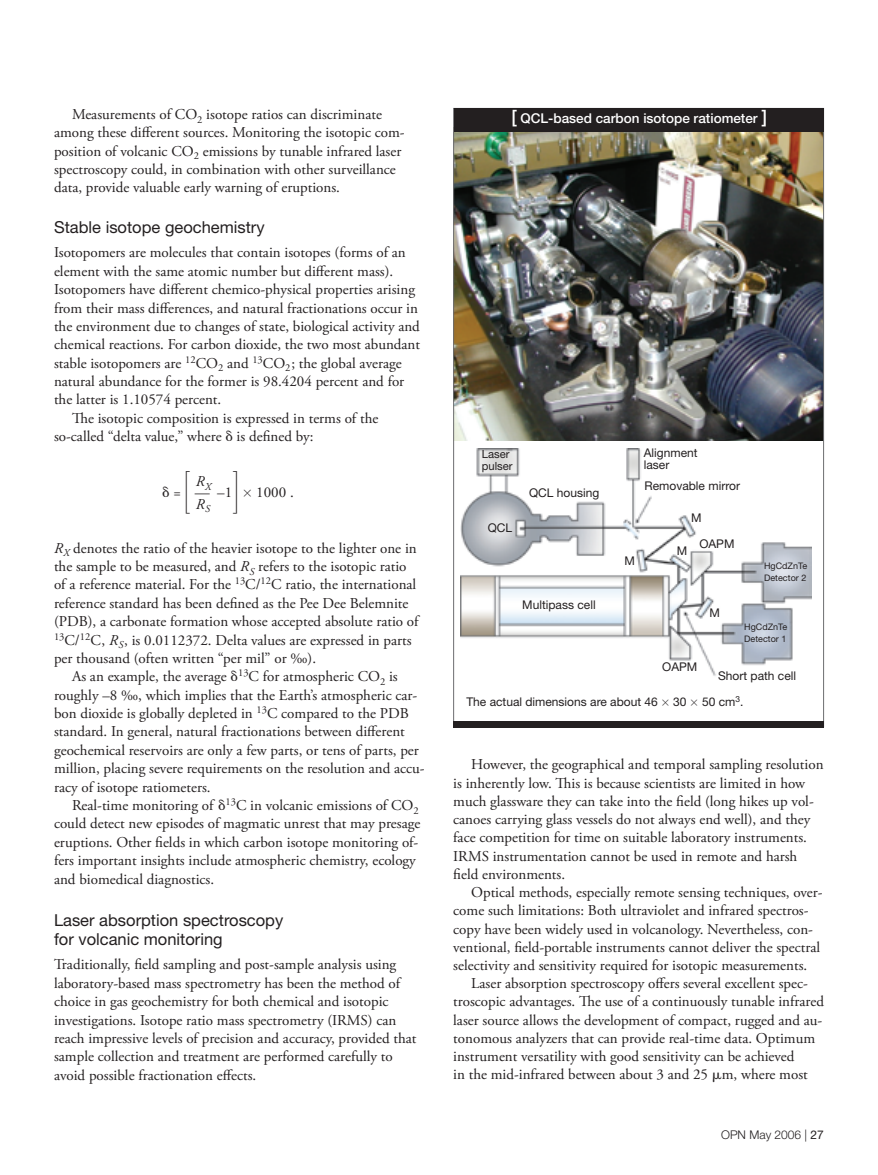
<style>
.page{position:relative;width:878px;height:1175px;background:#fff}
.page>*{position:absolute;margin:0;border:0;box-sizing:border-box;transform-origin:0 0}
.t1{font:48px "Mathematical Pi Three";color:#231f20;scale:.6 1}
.t2{font:16.5px/19.5px "Helvetica Neue";color:#231f20}
.t3{font:15px/18.3px "Adobe Garamond Pro";color:#231f20}
.t4{font:italic 15px "Adobe Garamond Pro";color:#231f20}
.t5{font:15px "Mathematical Pi One";color:#231f20}
.t6{font:500 13.5px "Helvetica Neue";color:#fff}
.t7{font:12px/12px "Helvetica Neue";color:#231f20}
.t8{font:300 12px "Helvetica Neue";color:#231f20}
.t9{font:11.25px/12px "Helvetica Neue";color:#231f20}
.t10{font:9px/12px "Helvetica Neue";color:#231f20}
.s1{font-family:"Mathematical Pi One"}
.s2{font-family:"Adobe Garamond Pro"}
.s3{font-family:"Mathematical Pi One";font-size:12px}
.s4{font-style:italic}
.s5{font-size:18px}
.s6{font-family:"Mathematical Pi One";font-size:10.5px}
.s7{font-weight:400}
</style>
<div class="page">
<img style="left:455px;top:131px;width:367px;height:309px">
<img style="left:460px;top:448px;width:352px;height:228px">
<div style="left:454px;top:108px;width:370px;height:23px;background:#231f20"></div>
<div style="left:453px;top:721px;width:371px;height:6px;background:#231f20"></div>
<p class="t3" style="left:54px;top:106px;width:352px;text-indent:18px">Measurements of CO<sub>2</sub> isotope ratios can discriminate among these different sources. Monitoring the isotopic com&shy;position of volcanic CO<sub>2</sub> emissions by tunable infrared laser spectroscopy could, in combination with other surveillance data, provide valuable early warning of eruptions.</p>
<p class="t2" style="left:54px;top:217px;width:212px">Stable isotope geochemistry</p>
<p class="t3" style="left:54px;top:244px;width:353px">Isotopomers are molecules that contain isotopes (forms of an</p>
<p class="t3" style="left:54px;top:262px;width:341px">element with the same atomic number but different mass).</p>
<p class="t3" style="left:54px;top:281px;width:362px">Isotopomers have different chemico-physical properties arising</p>
<p class="t3" style="left:54px;top:299px;width:365px">from their mass differences, and natural fractionations occur in</p>
<p class="t3" style="left:54px;top:317px;width:367px">the environment due to changes of state, biological activity and</p>
<p class="t3" style="left:54px;top:336px;width:367px">chemical reactions. For carbon dioxide, the two most abundant</p>
<p class="t3" style="left:54px;top:354px;width:349px">stable isotopomers are <sup>12</sup>CO<sub>2</sub> and <sup>13</sup>CO<sub>2</sub>; the global average</p>
<p class="t3" style="left:54px;top:373px;width:352px">natural abundance for the former is 98.4204 percent and for</p>
<p class="t3" style="left:54px;top:391px;width:169px">the latter is 1.10574 percent.</p>
<p class="t3" style="left:72px;top:409px;width:308px">The isotopic composition is expressed in terms of the</p>
<p class="t3" style="left:54px;top:428px;width:261px">so-called “delta value,” where <span class="s1">d</span> is defined by:</p>
<p class="t4" style="left:196px;top:472px;width:17px">R<sub>X</sub></p>
<p class="t5" style="left:162px;top:485px;width:20px">d <span class="s2">=</span></p>
<h1 class="t1" style="left:184px;top:454px;width:12px">F</h1>
<h1 class="t1" style="left:232px;top:454px;width:12px">G</h1>
<p class="t3" style="left:195px;top:483px;width:39px">— –1</p>
<p class="t3" style="left:242px;top:483px;width:53px"><span class="s3">3</span> 1000 .</p>
<p class="t4" style="left:196px;top:495px;width:16px">R<sub>S</sub></p>
<p class="t3" style="left:54px;top:539px;width:366px"><span class="s4">R</span><sub>X</sub> denotes the ratio of the heavier isotope to the lighter one in the sample to be measured, and <span class="s4">R</span><sub>S</sub> refers to the isotopic ratio of a reference material. For the <sup>13</sup>C/<sup>12</sup>C ratio, the international reference standard has been defined as the Pee Dee Belemnite (PDB), a carbonate formation whose accepted absolute ratio of <sup>13</sup>C/<sup>12</sup>C, <span class="s4">R</span><sub>S</sub>, is 0.0112372. Delta values are expressed in parts per thousand (often written “per mil” or ‰).</p>
<p class="t3" style="left:54px;top:668px;width:372px;text-indent:18px">As an example, the average <span class="s1">d</span><sup>13</sup>C for atmospheric CO<sub>2</sub> is roughly –8 ‰, which implies that the Earth’s atmospheric car&shy;bon dioxide is globally depleted in <sup>13</sup>C compared to the PDB standard. In general, natural fractionations between different geochemical reservoirs are only a few parts, or tens of parts, per million, placing severe requirements on the resolution and accu&shy;racy of isotope ratiometers.</p>
<p class="t3" style="left:54px;top:796px;width:368px;text-indent:18px">Real-time monitoring of <span class="s1">d</span><sup>13</sup>C in volcanic emissions of CO<sub>2 </sub>could detect new episodes of magmatic unrest that may presage eruptions. Other fields in which carbon isotope monitoring of&shy;fers important insights include atmospheric chemistry, ecology and biomedical diagnostics.</p>
<p class="t2" style="left:54px;top:909px;width:231px">Laser absorption spectroscopy for volcanic monitoring</p>
<p class="t3" style="left:54px;top:956px;width:364px">Traditionally, field sampling and post-sample analysis using laboratory-based mass spectrometry has been the method of choice in gas geochemistry for both chemical and isotopic investigations. Isotope ratio mass spectrometry (IRMS) can reach impressive levels of precision and accuracy, provided that sample collection and treatment are performed carefully to avoid possible fractionation effects.</p>
<p class="t6" style="left:511px;top:111px;width:257px"><span class="s5">[</span> QCL-based carbon isotope ratiometer <span class="s5">]</span></p>
<p class="t9" style="left:482px;top:448px;width:32px">Laser pulser</p>
<p class="t7" style="left:488px;top:521px;width:26px">QCL</p>
<p class="t7" style="left:529px;top:486px;width:72px">QCL housing</p>
<p class="t7" style="left:522px;top:598px;width:75px">Multipass cell</p>
<p class="t7" style="left:624px;top:555px;width:12px">M</p>
<p class="t7" style="left:644px;top:447px;width:55px">Alignment laser</p>
<p class="t7" style="left:644px;top:480px;width:97px">Removable mirror</p>
<p class="t7" style="left:691px;top:512px;width:12px">M</p>
<p class="t7" style="left:676px;top:544px;width:12px">M</p>
<p class="t7" style="left:699px;top:538px;width:37px">OAPM</p>
<p class="t10" style="left:764px;top:560px;width:45px">HgCdZnTe<br>Detector 2</p>
<p class="t7" style="left:662px;top:661px;width:37px">OAPM</p>
<p class="t7" style="left:709px;top:606px;width:12px">M</p>
<p class="t10" style="left:744px;top:620px;width:45px">HgCdZnTe<br>Detector 1</p>
<p class="t7" style="left:718px;top:669px;width:80px">Short path cell</p>
<p class="t7" style="left:466px;top:695px;width:278px">The actual dimensions are about 46 <span class="s6">3</span> 30 <span class="s6">3</span> 50 cm<sup>3</sup>.</p>
<p class="t3" style="left:453px;top:756px;width:372px;text-indent:18px">However, the geographical and temporal sampling resolution is inherently low. This is because scientists are limited in how much glassware they can take into the field (long hikes up vol&shy;canoes carrying glass vessels do not always end well), and they face competition for time on suitable laboratory instruments.<br>IRMS instrumentation cannot be used in remote and harsh field environments.</p>
<p class="t3" style="left:453px;top:883px;width:371px;text-indent:18px">Optical methods, especially remote sensing techniques, over&shy;come such limitations: Both ultraviolet and infrared spectros&shy;copy have been widely used in volcanology. Nevertheless, con&shy;ventional, field-portable instruments cannot deliver the spectral selectivity and sensitivity required for isotopic measurements.</p>
<p class="t3" style="left:453px;top:974px;width:372px;text-indent:18px">Laser absorption spectroscopy offers several excellent spec&shy;troscopic advantages. The use of a continuously tunable infrared laser source allows the development of compact, rugged and au&shy;tonomous analyzers that can provide real-time data. Optimum instrument versatility with good sensitivity can be achieved<br>in the mid-infrared between about 3 and 25 <span class="s1">m</span>m, where most</p>
<p class="t8" style="left:721px;top:1127px;width:104px">OPN May 2006 | <span class="s7">27</span></p>
</div>
